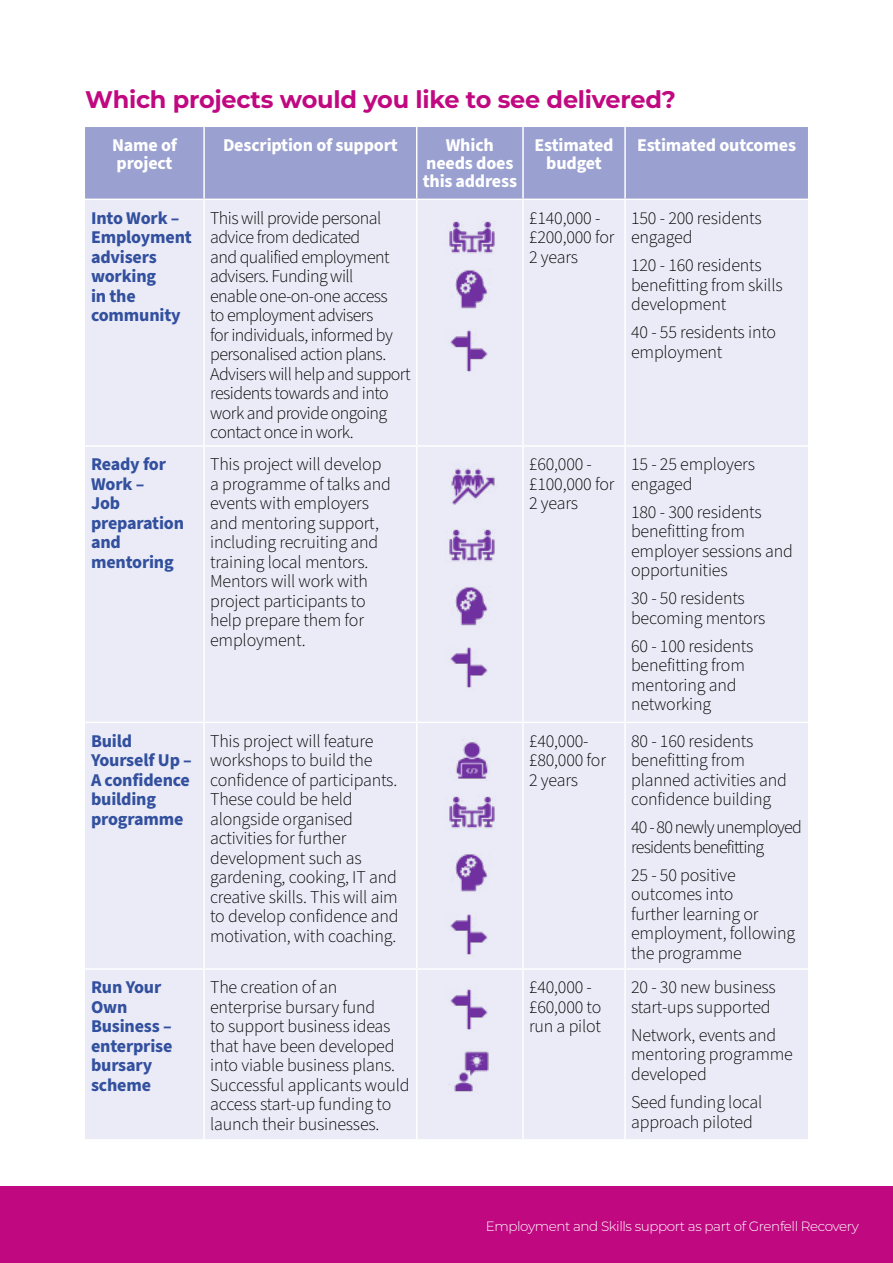
<style>
.page{position:relative;width:893px;height:1263px;background:#fff}
.page>*{position:absolute;margin:0;border:0;box-sizing:border-box;transform-origin:0 0}
.Text_1_column{font:700 24px "Montserrat";letter-spacing:-.01em;color:#c00880}
.t1{font:300 18px/19.5px "Source Sans Pro";letter-spacing:-.01em;color:#000}
.t2{font:300 18px/19.5px "Source Sans Pro";letter-spacing:-.03em;color:#000}
.t3{font:700 18px/19.5px "Source Sans Pro";letter-spacing:-.01em;color:#32509e}
.t4{font:700 18px/18px "Source Sans Pro";letter-spacing:-.01em;color:#fff;text-align:center}
.t5{font:300 18px/19.5px "Source Sans Pro";letter-spacing:-.04em;color:#000}
.t6{font:300 13.5px "Montserrat";letter-spacing:-.03em;color:#fff}
</style>
<div class="page">
<div style="left:0;top:1186px;width:893px;height:77px;background:#c00880"></div>
<div style="left:85px;top:127px;width:723px;height:72px;background:#9aa0d0"></div>
<div style="left:85px;top:200px;width:723px;height:939px;background:#ebebf7"></div>
<hr style="left:203px;top:127px;width:2px;height:72px;background:#fff">
<hr style="left:416px;top:127px;width:1px;height:72px;background:#fff">
<hr style="left:522px;top:127px;width:2px;height:72px;background:#fff">
<hr style="left:624px;top:127px;width:2px;height:72px;background:#fff">
<hr style="left:203px;top:200px;width:2px;height:245px;background:#fff">
<hr style="left:416px;top:200px;width:1px;height:245px;background:#fff">
<hr style="left:522px;top:200px;width:2px;height:245px;background:#fff">
<hr style="left:624px;top:200px;width:2px;height:245px;background:#fff">
<hr style="left:85px;top:445px;width:119px;height:2px;background:#fff">
<hr style="left:204px;top:445px;width:213px;height:2px;background:#fff">
<hr style="left:203px;top:447px;width:2px;height:275px;background:#fff">
<hr style="left:417px;top:445px;width:106px;height:2px;background:#fff">
<hr style="left:416px;top:447px;width:1px;height:275px;background:#fff">
<hr style="left:523px;top:445px;width:102px;height:2px;background:#fff">
<hr style="left:522px;top:447px;width:2px;height:275px;background:#fff">
<hr style="left:625px;top:445px;width:183px;height:2px;background:#fff">
<hr style="left:624px;top:447px;width:2px;height:275px;background:#fff">
<hr style="left:85px;top:722px;width:119px;height:1px;background:#fff">
<hr style="left:204px;top:722px;width:213px;height:1px;background:#fff">
<hr style="left:203px;top:723px;width:2px;height:245px;background:#fff">
<hr style="left:417px;top:722px;width:106px;height:1px;background:#fff">
<hr style="left:416px;top:723px;width:1px;height:245px;background:#fff">
<hr style="left:523px;top:722px;width:102px;height:1px;background:#fff">
<hr style="left:522px;top:723px;width:2px;height:245px;background:#fff">
<hr style="left:625px;top:722px;width:183px;height:1px;background:#fff">
<hr style="left:624px;top:723px;width:2px;height:245px;background:#fff">
<hr style="left:85px;top:968px;width:119px;height:2px;background:#fff">
<hr style="left:204px;top:968px;width:213px;height:2px;background:#fff">
<hr style="left:203px;top:970px;width:2px;height:169px;background:#fff">
<hr style="left:417px;top:968px;width:106px;height:2px;background:#fff">
<hr style="left:416px;top:970px;width:1px;height:169px;background:#fff">
<hr style="left:523px;top:968px;width:102px;height:2px;background:#fff">
<hr style="left:522px;top:970px;width:2px;height:169px;background:#fff">
<hr style="left:625px;top:968px;width:183px;height:2px;background:#fff">
<hr style="left:624px;top:970px;width:2px;height:169px;background:#fff">
<img style="left:450px;top:736px;width:44px;height:45px">
<img style="left:450px;top:463px;width:46px;height:46px">
<img style="left:444px;top:218px;width:55px;height:37px">
<img style="left:444px;top:527px;width:55px;height:37px">
<img style="left:444px;top:793px;width:55px;height:37px">
<img style="left:450px;top:269px;width:42px;height:42px">
<img style="left:450px;top:586px;width:42px;height:42px">
<img style="left:450px;top:853px;width:42px;height:42px">
<img style="left:446px;top:328px;width:46px;height:46px">
<img style="left:446px;top:645px;width:46px;height:46px">
<img style="left:446px;top:911px;width:46px;height:47px">
<img style="left:446px;top:986px;width:46px;height:47px">
<img style="left:448px;top:1049px;width:46px;height:46px">
<p class="Text_1_column" style="left:85px;top:82px;width:592px">Which projects would you like to see delivered?</p>
<p class="t4" style="left:112px;top:137px;width:67px;text-align:left">Name of project</p>
<p class="t4" style="left:223px;top:137px;width:176px">Description of support</p>
<p class="t4" style="left:423px;top:137px;width:96px">Which needs does this address</p>
<p class="t4" style="left:534px;top:137px;width:81px">Estimated budget</p>
<p class="t4" style="left:637px;top:137px;width:160px">Estimated outcomes</p>
<p class="t3" style="left:91px;top:208px;width:102px">Into Work –<br>Employment advisers working<br>in the community</p>
<p class="t2" style="left:210px;top:209px;width:202px">This will provide personal advice from dedicated<br>and qualified employment advisers. Funding will<br>enable one-on-one access<br>to employment advisers<br>for individuals, informed by personalised action plans.<br>Advisers will help and support residents towards and into work and provide ongoing contact once in work.</p>
<p class="t1" style="left:529px;top:209px;width:87px">£140,000 - £200,000 for<br>2 years</p>
<p class="t1" style="left:631px;top:209px;width:132px">150 - 200 residents engaged</p>
<p class="t1" style="left:631px;top:256px;width:153px">120 - 160 residents benefitting from skills development</p>
<p class="t1" style="left:631px;top:323px;width:147px">40 - 55 residents into employment</p>
<p class="t3" style="left:91px;top:455px;width:77px">Ready for</p>
<p class="t3" style="left:91px;top:475px;width:55px">Work –</p>
<p class="t3" style="left:91px;top:494px;width:95px">Job preparation and mentoring</p>
<p class="t3" style="left:91px;top:731px;width:102px">Build<br>Yourself Up –</p>
<p class="t3" style="left:91px;top:770px;width:100px">A confidence building programme</p>
<p class="t1" style="left:210px;top:455px;width:182px">This project will develop a programme of talks and events with employers and mentoring support, including recruiting and training local mentors.<br>Mentors will work with project participants to help prepare them for employment.</p>
<p class="t1" style="left:529px;top:455px;width:87px">£60,000 - £100,000 for<br>2 years</p>
<p class="t1" style="left:631px;top:455px;width:125px">15 - 25 employers engaged</p>
<p class="t1" style="left:631px;top:503px;width:163px">180 - 300 residents benefitting from employer sessions and opportunities</p>
<p class="t1" style="left:631px;top:589px;width:136px">30 - 50 residents becoming mentors</p>
<p class="t1" style="left:631px;top:637px;width:124px">60 - 100 residents benefitting from mentoring and networking</p>
<p class="t1" style="left:210px;top:732px;width:190px">This project will feature workshops to build the confidence of participants.<br>These could be held alongside organised activities for further development such as gardening, cooking, IT and creative skills. This will aim to develop confidence and motivation, with coaching.</p>
<p class="t1" style="left:529px;top:732px;width:79px">£40,000- £80,000 for<br>2 years</p>
<p class="t1" style="left:631px;top:732px;width:157px">80 - 160 residents benefitting from planned activities and confidence building</p>
<p class="t5" style="left:631px;top:818px;width:172px">40 - 80 newly unemployed residents benefitting</p>
<p class="t1" style="left:631px;top:866px;width:166px">25 - 50 positive outcomes into<br>further learning or employment, following the programme</p>
<p class="t3" style="left:91px;top:978px;width:83px">Run Your<br>Own<br>Business – enterprise bursary scheme</p>
<p class="t1" style="left:210px;top:978px;width:201px">The creation of an enterprise bursary fund<br>to support business ideas that have been developed into viable business plans.<br>Successful applicants would access start-up funding to launch their businesses.</p>
<p class="t1" style="left:529px;top:978px;width:74px">£40,000 - £60,000 to run a pilot</p>
<p class="t1" style="left:631px;top:978px;width:146px">20 - 30 new business start-ups supported</p>
<p class="t1" style="left:631px;top:1026px;width:163px">Network, events and mentoring programme developed</p>
<p class="t1" style="left:631px;top:1093px;width:133px">Seed funding local approach piloted</p>
<p class="t6" style="left:486px;top:1217px;width:375px">Employment and Skills support as part of Grenfell Recovery</p>
</div>
